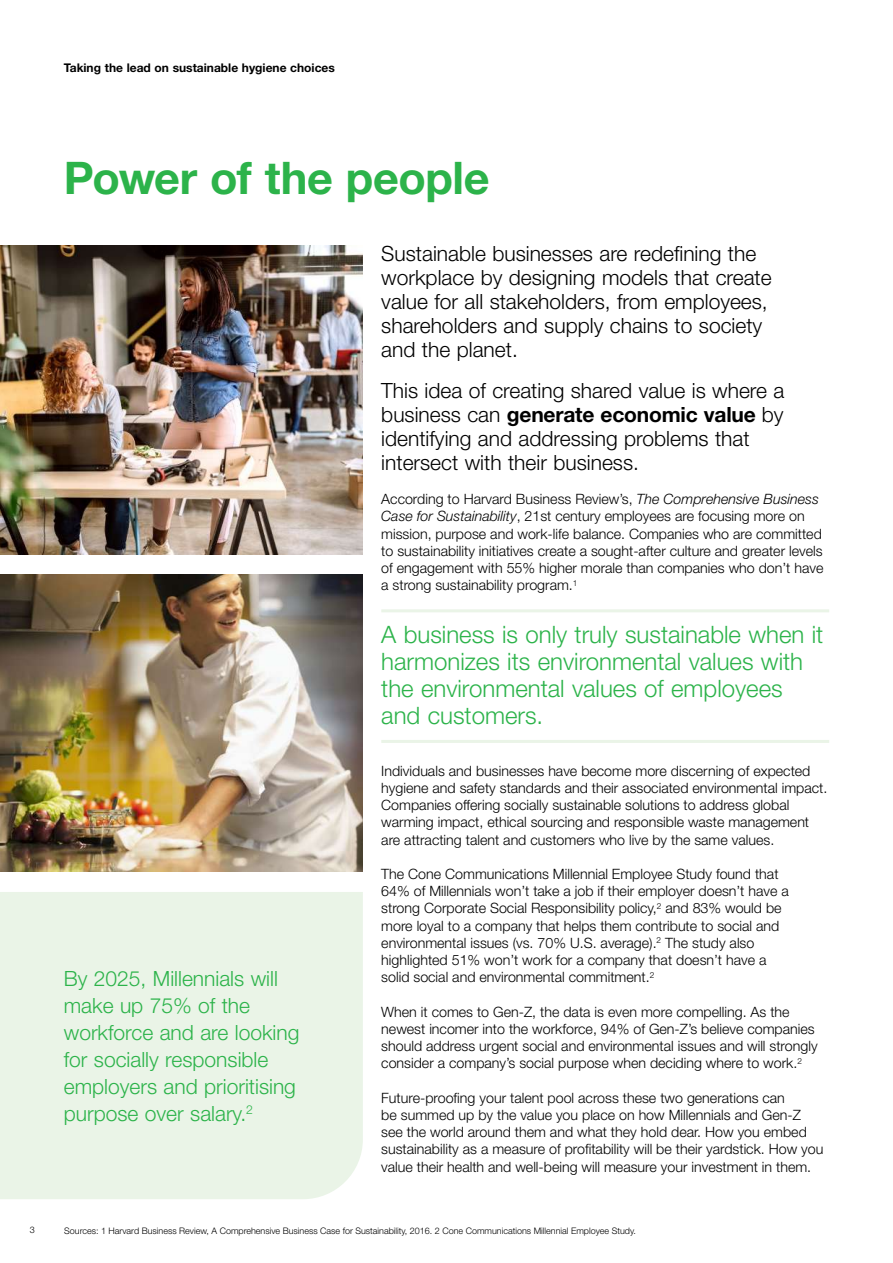
<style>
.page{position:relative;width:893px;height:1263px;background:#fff}
.page>*{position:absolute;margin:0;border:0;box-sizing:border-box;transform-origin:0 0}
.t1{font:700 45px "Helvetica Neue LT Std";letter-spacing:-.01em;color:#2cb34a}
.t2{font:300 24px/27px "Helvetica Neue LT Std";color:#2cb34a}
.t3{font:300 21px/24px "Helvetica Neue LT Std";color:#000}
.t4{font:300 21px/27px "Helvetica Neue LT Std";color:#2cb34a}
.t5{font:300 14.25px/17.2px "Helvetica Neue LT Std";color:#000}
.t6{font:700 12px "Helvetica Neue LT Std";color:#000}
.t7{font:300 9px "Helvetica Neue LT Std";color:#000}
.s1{font-weight:700}
.s2{font-style:italic}
</style>
<div class="page">
<div style="left:0;top:892px;width:363px;height:307px;background:#eaf4e7"></div>
<img style="left:0;top:574px;width:363px;height:298px">
<img style="left:0;top:246px;width:363px;height:308px">
<hr style="left:381px;top:609px;width:448px;height:3px;background:#eaf4e7">
<hr style="left:381px;top:740px;width:448px;height:3px;background:#eaf4e7">
<p class="t6" style="left:64px;top:61px;width:273px">Taking the lead on sustainable hygiene choices</p>
<h1 class="t1" style="left:64px;top:150px;width:427px">Power of the people</h1>
<h3 class="t4" style="left:64px;top:964px;width:237px">By 2025, Millennials will make up 75% of the workforce and are looking for socially responsible employers and prioritising purpose over salary.<sup>2</sup></h3>
<h3 class="t3" style="left:381px;top:241px;width:392px">Sustainable businesses are redefining the workplace by designing models that create value for all stakeholders, from employees, shareholders and supply chains to society and the planet.</h3>
<h3 class="t3" style="left:381px;top:378px;width:405px">This idea of creating shared value is where a business can <span class="s1">generate economic value</span> by identifying and addressing problems that intersect with their business.</h3>
<p class="t5" style="left:381px;top:490px;width:444px">According to Harvard Business Review’s, <span class="s2">The Comprehensive Business Case for Sustainability</span>, 21st century employees are focusing more on mission, purpose and work-life balance. Companies who are committed to sustainability initiatives create a sought-after culture and greater levels of engagement with 55% higher morale than companies who don’t have a strong sustainability program.<sup>1</sup></p>
<h2 class="t2" style="left:381px;top:621px;width:444px">A business is only truly sustainable when it harmonizes its environmental values with the environmental values of employees and customers.</h2>
<p class="t5" style="left:381px;top:762px;width:448px">Individuals and businesses have become more discerning of expected hygiene and safety standards and their associated environmental impact.<br>Companies offering socially sustainable solutions to address global warming impact, ethical sourcing and responsible waste management are attracting talent and customers who live by the same values.</p>
<p class="t5" style="left:381px;top:865px;width:409px">The Cone Communications Millennial Employee Study found that 64% of Millennials won’t take a job if their employer doesn’t have a strong Corporate Social Responsibility policy,<sup>2</sup> and 83% would be more loyal to a company that helps them contribute to social and environmental issues (vs. 70% U.S. average).<sup>2</sup> The study also highlighted 51% won’t work for a company that doesn’t have a solid social and environmental commitment.<sup>2</sup></p>
<p class="t5" style="left:381px;top:1003px;width:438px">When it comes to Gen-Z, the data is even more compelling. As the newest incomer into the workforce, 94% of Gen-Z’s believe companies should address urgent social and environmental issues and will strongly consider a company’s social purpose when deciding where to work.<sup>2</sup></p>
<p class="t5" style="left:381px;top:1089px;width:444px">Future-proofing your talent pool across these two generations can<br>be summed up by the value you place on how Millennials and Gen-Z see the world around them and what they hold dear. How you embed sustainability as a measure of profitability will be their yardstick. How you value their health and well-being will measure your investment in them.</p>
<p class="t7" style="left:30px;top:1224px;width:7px">3</p>
<p class="t7" style="left:64px;top:1225px;width:573px">Sources: 1 Harvard Business Review, A Comprehensive Business Case for Sustainability, 2016. 2 Cone Communications Millennial Employee Study.</p>
</div>
